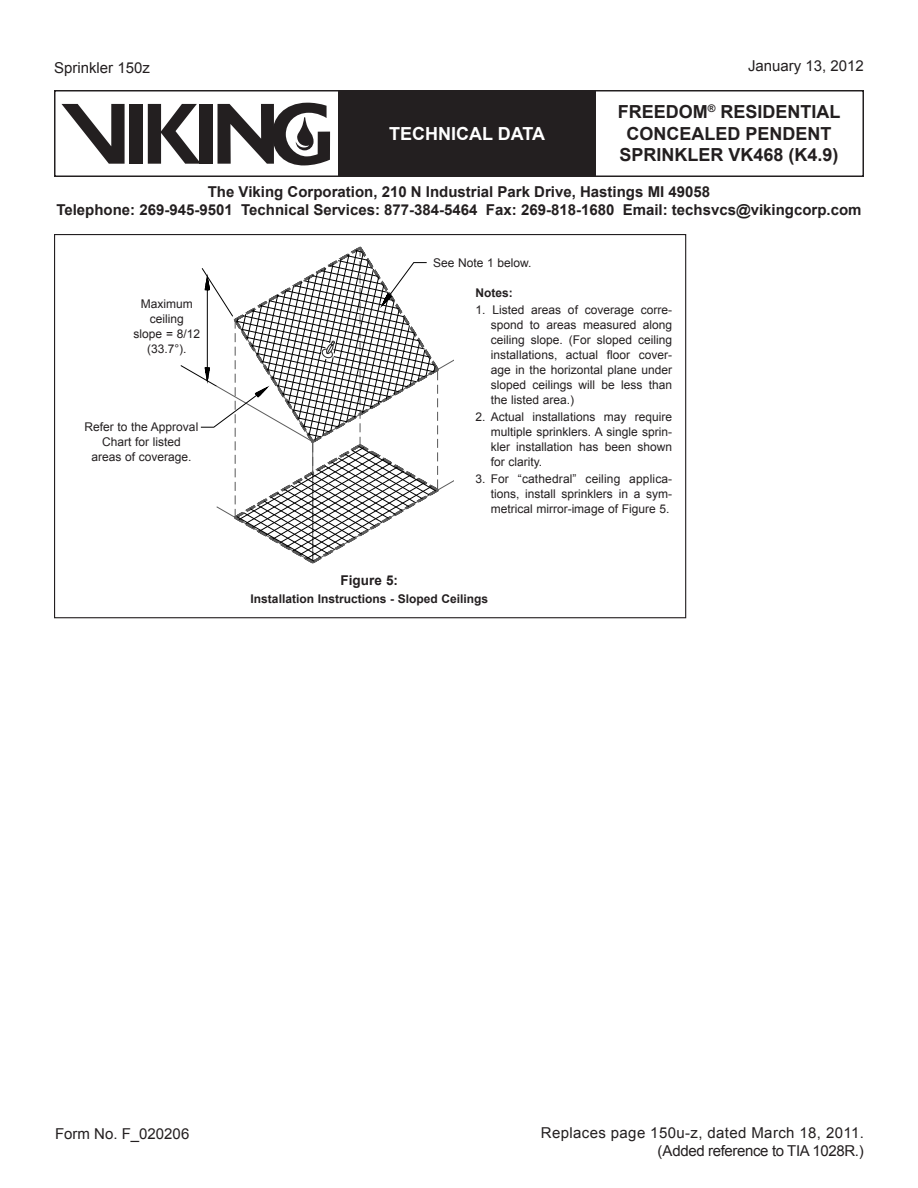
<style>
.page{position:relative;width:918px;height:1188px;background:#fff}
.page>*{position:absolute;margin:0;border:0;box-sizing:border-box;transform-origin:0 0}
.t1{font:700 18px/21.6px "Arial";color:#231f20;text-align:center}
.t2{font:700 18px "Arial";color:#fff}
.t3{font:700 15px/18px "Arial";color:#231f20;text-align:center}
.Right_Page_Number{font:15px/18px "Arial";letter-spacing:.025em;color:#231f20;text-align:right}
.Left_Date{font:15px "Arial";color:#231f20}
.Right_Page_Number-2{font:15px "Arial";color:#231f20}
.Left_Page_Number{font:15px "Arial";color:#231f20}
.Center_-_Bold{font:700 13.5px "Arial";color:#231f20}
.Notes{font:12px/15px "Arial";color:#231f20;text-align:justify}
.Center{font:12px/15px "Arial";color:#231f20;text-align:center}
.Center_-_Bold-2{font:700 12px "Arial";color:#231f20}
.Notes-2{font:700 12px "Arial";color:#231f20}
</style>
<div class="page">
<div style="left:54px;top:90px;width:810px;height:87px;border:2px solid #231f20"></div>
<div style="left:338px;top:91px;width:258px;height:85px;background:#231f20"></div>
<div style="left:199px;top:104px;width:14px;height:60px;background:#231f20"></div>
<div style="left:130px;top:104px;width:13px;height:60px;background:#231f20"></div>
<svg style="left:148px;top:104px;width:51px;height:60px"></svg>
<svg style="left:62px;top:104px;width:63px;height:60px"></svg>
<svg style="left:218px;top:103px;width:112px;height:63px"></svg>
<svg style="left:180px;top:246px;width:273px;height:318px"></svg>
<p class="Left_Page_Number" style="left:54px;top:57px;width:97px">Sprinkler 150z</p>
<h1 class="t2" style="left:389px;top:121px;width:13px">TEC</h1>
<h1 class="t2" style="left:425px;top:121px;width:25px">HNICAL</h1>
<h1 class="t2" style="left:498px;top:121px;width:13px">DATA</h1>
<p class="Right_Page_Number-2" style="left:748px;top:56px;width:117px">January 13, 2012</p>
<h1 class="t1" style="left:618px;top:102px;width:224px">freedom<sup>®</sup> residential concealed pendent<br>Sprinkler vk468 (K4.9)</h1>
<p class="t3" style="left:56px;top:183px;width:807px">The Viking Corporation, 210 N Industrial Park Drive, Hastings MI 49058<br>Telephone: 269-945-9501 Technical Services: 877-384-5464 Fax: 269-818-1680 Email: techsvcs@vikingcorp.com</p>
<p class="Center" style="left:134px;top:296px;width:68px">Maximum ceiling<br>slope = 8/12 (33.7°).</p>
<p class="Center" style="left:85px;top:420px;width:115px">Refer to the Approval<br>Chart for listed<br>areas of coverage.</p>
<p class="Center" style="left:433px;top:255px;width:100px">See Note 1 below.</p>
<p class="Notes-2" style="left:476px;top:285px;width:39px">Notes:</p>
<p class="Notes" style="left:491px;top:302px;width:183px;text-indent:-15px">1. Listed areas of coverage corre&shy;spond to areas measured along ceiling slope. (For sloped ceiling installations, actual floor cover&shy;age in the horizontal plane under sloped ceilings will be less than the listed area.)</p>
<p class="Notes" style="left:491px;top:409px;width:183px;text-indent:-15px">2. Actual installations may require multiple sprinklers. A single sprin&shy;kler installation has been shown for clarity.</p>
<p class="Notes" style="left:491px;top:472px;width:183px;text-indent:-15px">3. For “cathedral” ceiling applica&shy;tions, install sprinklers in a sym&shy;metrical mirror-image of Figure 5.</p>
<p class="Center_-_Bold" style="left:341px;top:571px;width:59px">Figure 5:</p>
<p class="Center_-_Bold-2" style="left:251px;top:590px;width:239px">Installation Instructions - Sloped Ceilings</p>
<p class="Left_Date" style="left:55px;top:1124px;width:136px">Form No. F_020206</p>
<p class="Right_Page_Number" style="left:541px;top:1124px;width:325px">Replaces page 150u-z, dated March 18, 2011. (Added reference to TIA 1028R.)</p>
</div>
